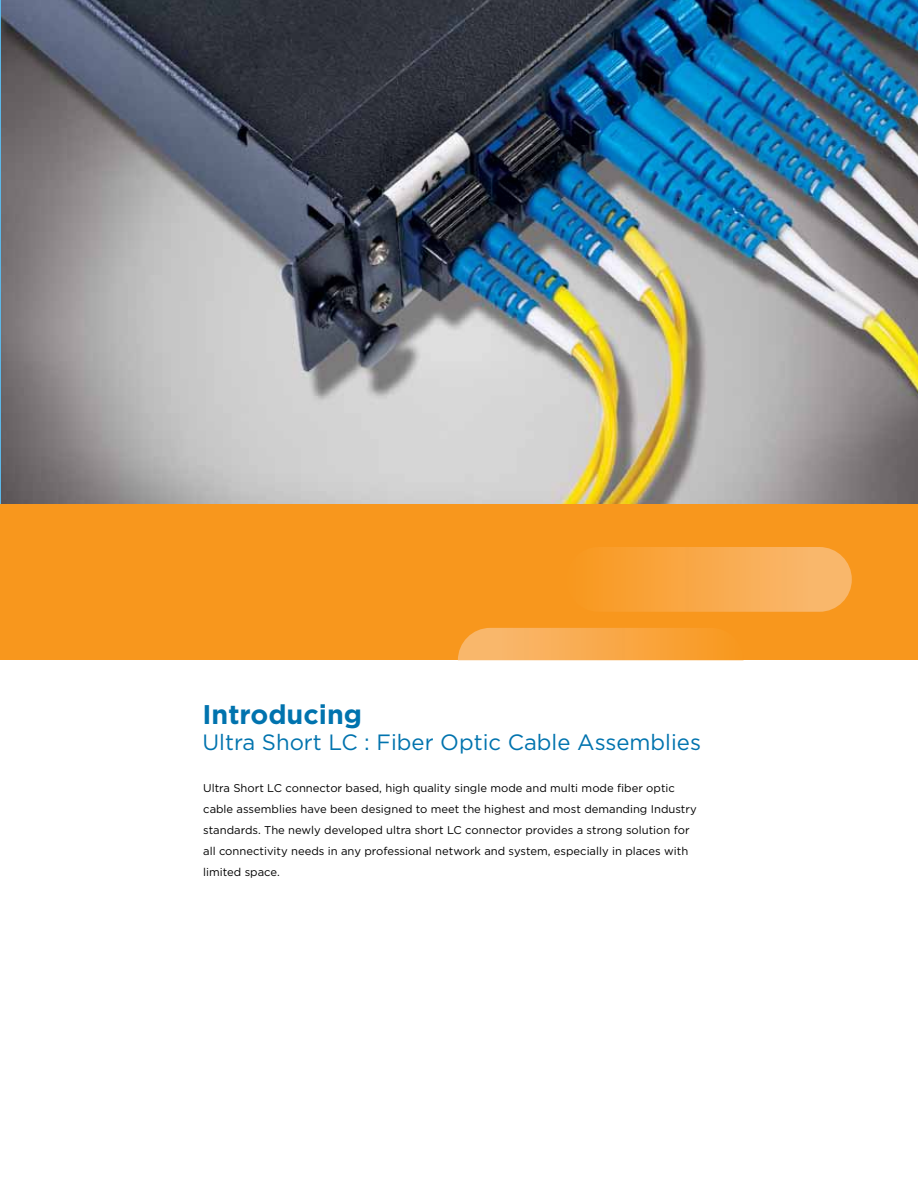
<style>
.page{position:relative;width:918px;height:1188px;background:#fff}
.page>*{position:absolute;margin:0;border:0;box-sizing:border-box;transform-origin:0 0}
.t1{font:700 27px "Gotham";color:#0073ae}
.t2{font:22.2px "Gotham";color:#0073ae}
.t3{font:11.25px/21px "Gotham";color:#000}
</style>
<div class="page">
<img style="left:1px;top:0;width:917px;height:505px">
<hr style="left:0;top:0;width:1px;height:622px;background:#5cb7e7">
<div style="left:0;top:505px;width:918px;height:155px;background:#f8971d"></div>
<img style="left:566px;top:547px;width:286px;height:65px;border-radius:32px">
<img style="left:458px;top:628px;width:252px;height:32px">
<h1 class="t1" style="left:202px;top:696px;width:161px">Introducing</h1>
<h2 class="t2" style="left:202px;top:728px;width:500px">Ultra Short LC : Fiber Optic Cable Assemblies</h2>
<p class="t3" style="left:203px;top:777px;width:495px">Ultra Short LC connector based, high quality single mode and multi mode fiber optic cable assemblies have been designed to meet the highest and most demanding Industry standards. The newly developed ultra short LC connector provides a strong solution for all connectivity needs in any professional network and system, especially in places with limited space.</p>
</div>
